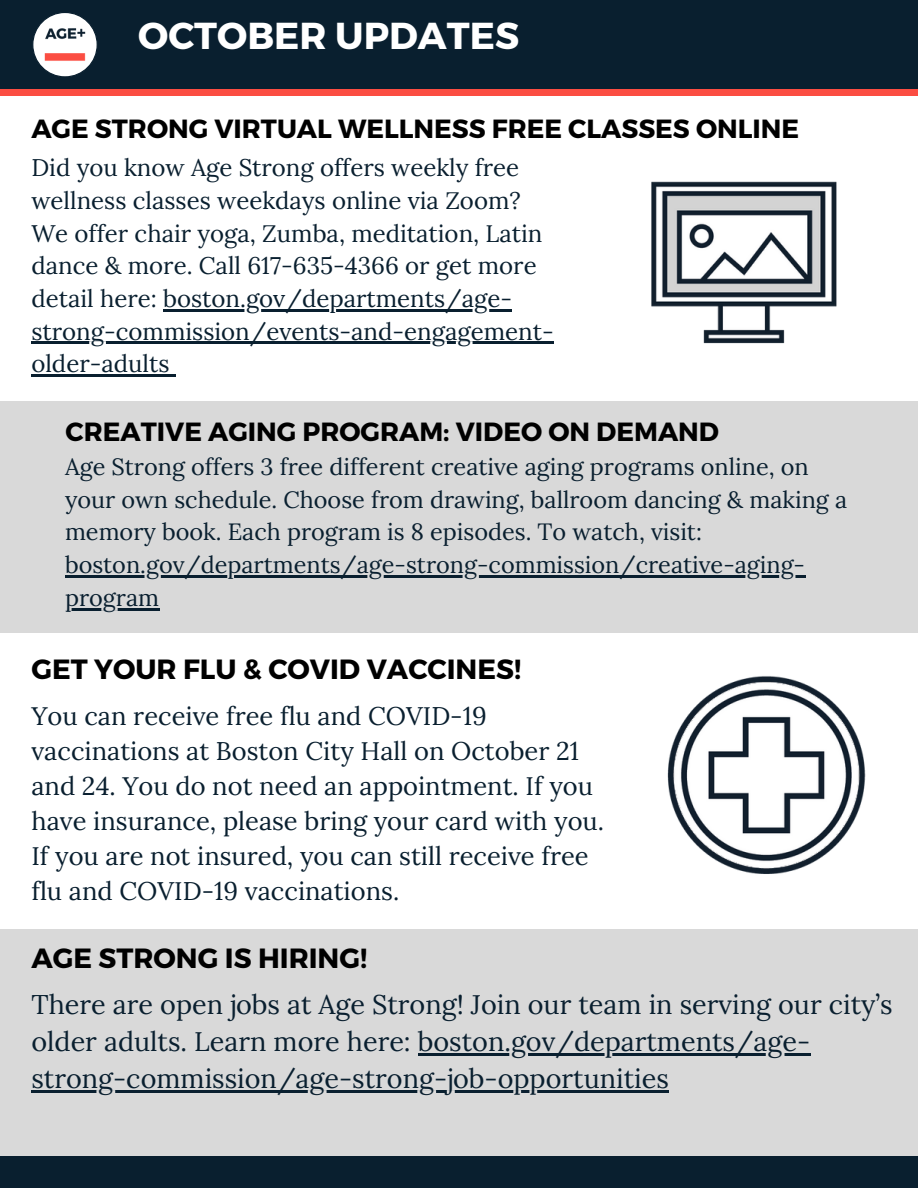
<style>
.page{position:relative;width:918px;height:1188px;background:#fff}
.page>*{position:absolute;margin:0;border:0;box-sizing:border-box;transform-origin:0 0}
.t1{font:700 37.5px "Montserrat";color:#fff}
.t2{font:700 27.75px "Montserrat";color:#000}
.t3{font:27px/37.2px "Lora";color:#091f2f}
.t4{font:700 26.25px "Montserrat";color:#000}
.t5{font:25.5px/34.8px "Lora";color:#091f2f}
.t6{font:24px/32.7px "Lora";color:#091f2f}
.t7{font:23.4px/32.7px "Lora";color:#091f2f}
</style>
<div class="page">
<div style="left:0;top:1153px;width:918px;height:35px;background:#091f2f"></div>
<div style="left:0;top:401px;width:918px;height:232px;background:#d9d9d9"></div>
<div style="left:0;top:7px;width:918px;height:89px;background:#fb4d42"></div>
<div style="left:0;top:0;width:918px;height:89px;background:#091f2f"></div>
<svg style="left:33px;top:12px;width:64px;height:65px"></svg>
<img style="left:651px;top:181px;width:186px;height:163px">
<div style="left:0;top:930px;width:918px;height:226px;background:#d9d9d9"></div>
<img style="left:667px;top:676px;width:199px;height:198px">
<hr style="left:163px;top:309px;width:349px;height:2px;background:#091f2f">
<hr style="left:31px;top:342px;width:523px;height:2px;background:#091f2f">
<hr style="left:31px;top:374px;width:138px;height:3px;background:#091f2f">
<svg style="left:169px;top:374px;width:7px;height:3px"></svg>
<hr style="left:418px;top:1054px;width:392px;height:2px;background:#091f2f">
<hr style="left:31px;top:1091px;width:638px;height:2px;background:#091f2f">
<hr style="left:65px;top:575px;width:740px;height:3px;background:#091f2f">
<hr style="left:65px;top:608px;width:94px;height:2px;background:#091f2f">
<h2 class="t1" style="left:138px;top:12px;width:383px">OCTOBER UPDATES</h2>
<p class="t4" style="left:31px;top:112px;width:769px">AGE STRONG VIRTUAL WELLNESS FREE CLASSES ONLINE</p>
<p class="t6" style="left:31px;top:151px;width:513px">Did you know Age Strong offers weekly free wellness classes weekdays online via Zoom?<br>We offer chair yoga, Zumba, meditation, Latin dance &amp; more. Call 617-635-4366 or get more detail here: boston.gov/departments/age-</p>
<p class="t6" style="left:31px;top:314px;width:524px">strong-commission/events-and-engagement&shy;older-adults</p>
<p class="t4" style="left:66px;top:414px;width:655px">CREATIVE AGING PROGRAM: VIDEO ON DEMAND</p>
<h3 class="t7" style="left:65px;top:450px;width:784px">Age Strong offers 3 free different creative aging programs online, on your own schedule. Choose from drawing, ballroom dancing &amp; making a memory book. Each program is 8 episodes. To watch, visit:</h3>
<p class="t7" style="left:65px;top:548px;width:742px">boston.gov/departments/age-strong-commission/creative-aging&shy;program</p>
<h2 class="t2" style="left:31px;top:651px;width:491px">GET YOUR FLU &amp; COVID VACCINES!</h2>
<p class="t5" style="left:31px;top:699px;width:574px">You can receive free flu and COVID-19 vaccinations at Boston City Hall on October 21 and 24. You do not need an appointment. If you have insurance, please bring your card with you.<br>If you are not insured, you can still receive free flu and COVID-19 vaccinations.</p>
<p class="t2" style="left:31px;top:940px;width:337px">AGE STRONG IS HIRING!</p>
<h2 class="t3" style="left:31px;top:986px;width:863px">There are open jobs at Age Strong! Join our team in serving our city’s older adults. Learn more here: boston.gov/departments/age-</h2>
<p class="t3" style="left:31px;top:1060px;width:639px">strong-commission/age-strong-job-opportunities</p>
</div>
